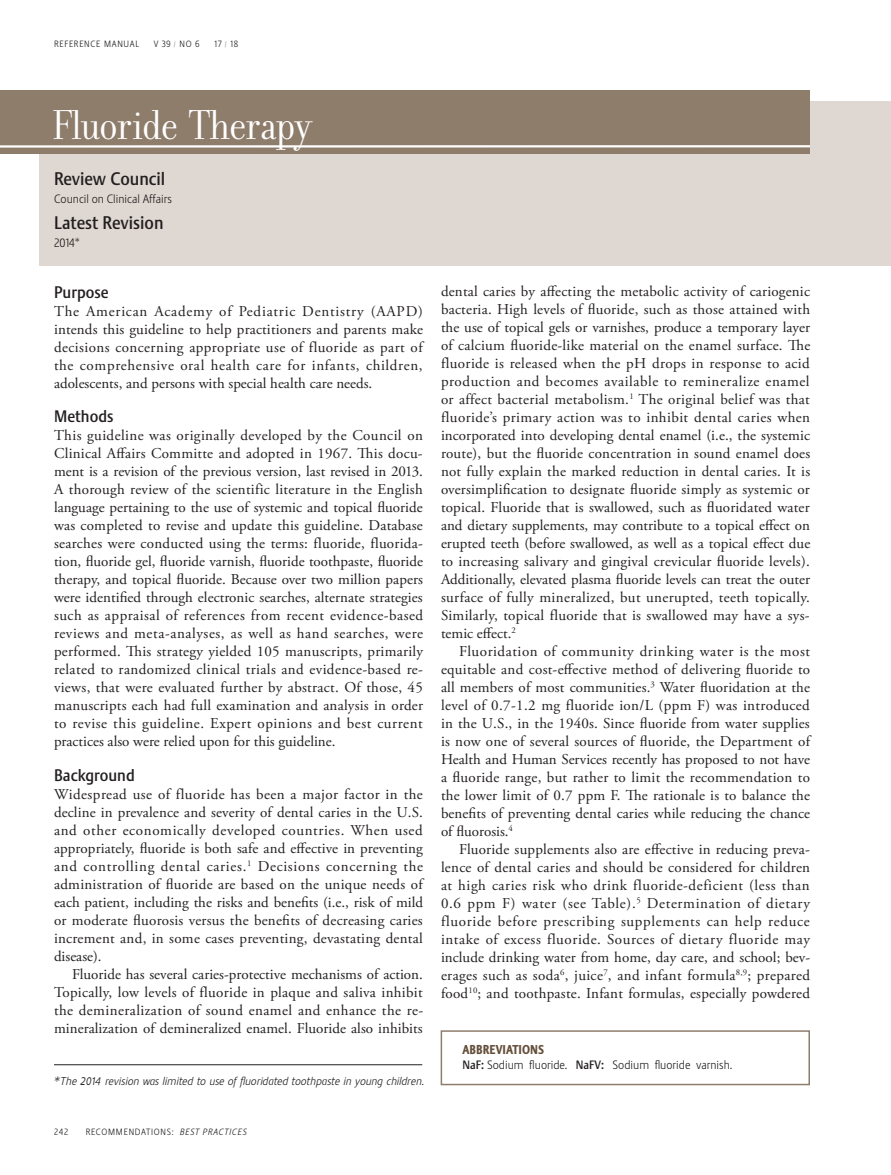
<style>
.page{position:relative;width:891px;height:1175px;background:#fff}
.page>*{position:absolute;margin:0;border:0;box-sizing:border-box;transform-origin:0 0}
.section_title{font:45px "Filosofia Grand";letter-spacing:-.02em;color:#fff}
.headline{font:500 18px "Stalemate LF";color:#231f20}
.sub_head{font:500 16.5px "Stalemate LF";color:#231f20}
.Body_Text_Indented{font:15px/18px "Adobe Garamond Pro";letter-spacing:.005em;color:#231f20;text-align:justify}
.Body_Text_FIRST{font:15px/18px "Adobe Garamond Pro";color:#231f20;text-align:justify}
.foot_notes{font:800 12.75px "Stalemate LF";color:#65503c;scale:.94 1}
.foot_notes-2{font:300 12px "Stalemate LF";color:#231f20}
.author{font:300 12px "Stalemate LF";color:#231f20}
.Body_Text_Indented-2{font:italic 300 11.25px "Stalemate";color:#231f20}
.t1{font:300 9px "Stalemate LF";letter-spacing:.08em;color:#231f20}
.s1{font-size:15px}
.s2{font-size:15.3px}
.s3{font-weight:500}
.s4{font-style:italic}
</style>
<div class="page">
<div style="left:40px;top:101px;width:851px;height:164px;background:#dfd8d2"></div>
<div style="left:0;top:90px;width:810px;height:64px;background:#8f7d6c"></div>
<hr style="left:0;top:145px;width:810px;height:3px;background:#fff">
<hr style="left:54px;top:1064px;width:368px;height:1px;background:#231f20">
<div style="left:441px;top:1030px;width:369px;height:55px;border:2px solid #8f7d6c"></div>
<p class="t1" style="left:54px;top:39px;width:87px">REFERENCE MANUAL</p>
<p class="t1" style="left:154px;top:39px;width:47px">V 39 <sup>/</sup> NO 6</p>
<p class="t1" style="left:214px;top:39px;width:25px">17 <sup>/</sup> 18</p>
<p class="section_title" style="left:52px;top:101px;width:261px">Fluoride Therapy</p>
<p class="headline" style="left:54px;top:168px;width:113px">Review Council</p>
<p class="author" style="left:54px;top:192px;width:120px">Council on Clinical Affairs</p>
<p class="headline" style="left:54px;top:212px;width:111px">Latest Revision</p>
<p class="author" style="left:54px;top:236px;width:28px">2014*</p>
<p class="sub_head" style="left:54px;top:282px;width:56px">Purpose</p>
<p class="Body_Text_FIRST" style="left:54px;top:302px;width:370px">The American Academy of Pediatric Dentistry (AAPD) intends this guideline to help practitioners and parents make decisions concerning appropriate use of fluoride as part of the comprehensive oral health care for infants, children, adolescents, and persons with special health care needs.</p>
<p class="sub_head" style="left:54px;top:406px;width:61px">Methods</p>
<p class="Body_Text_FIRST" style="left:54px;top:426px;width:371px">This guideline was originally developed by the Council on Clinical Affairs Committe and adopted in 1967. This docu&shy;ment is a revision of the previous version, last revised in 2013.<br>A thorough review of the scientific literature in the English language pertaining to the use of systemic and topical fluoride was completed to revise and update this guideline. Database searches were conducted using the terms: fluoride, fluorida&shy;tion, fluoride gel, fluoride varnish, fluoride toothpaste, fluoride therapy, and topical fluoride. Because over two million papers were identified through electronic searches, alternate strategies such as appraisal of references from recent evidence-based reviews and meta-analyses, as well as hand searches, were performed. This strategy yielded 105 manuscripts, primarily related to randomized clinical trials and evidence-based re&shy;views, that were evaluated further by abstract. Of those, 45 manuscripts each had full examination and analysis in order to revise this guideline. Expert opinions and best current practices also were relied upon for this guideline.</p>
<p class="sub_head" style="left:54px;top:765px;width:82px">Background</p>
<p class="Body_Text_FIRST" style="left:54px;top:786px;width:371px">Widespread use of fluoride has been a major factor in the decline in prevalence and severity of dental caries in the U.S. and other economically developed countries. When used appropriately, fluoride is both safe and effective in preventing and controlling dental caries.<sup>1</sup> Decisions concerning the administration of fluoride are based on the unique needs of each patient, including the risks and benefits (i.e., risk of mild or moderate fluorosis versus the benefits of decreasing caries increment and, in some cases preventing, devastating dental disease).</p>
<p class="Body_Text_Indented" style="left:54px;top:966px;width:371px;text-indent:18px">Fluoride has several caries-protective mechanisms of action.<br>Topically, low levels of fluoride in plaque and saliva inhibit the demineralization of sound enamel and enhance the re&shy;mineralization of demineralized enamel. Fluoride also inhibits</p>
<p class="Body_Text_Indented-2" style="left:54px;top:1074px;width:372px"><span class="s1">*</span>The <span class="s2">201</span>4 revision was limited to use of fluoridated toothpaste in young children.</p>
<p class="Body_Text_Indented" style="left:441px;top:282px;width:371px">dental caries by affecting the metabolic activity of cariogenic bacteria. High levels of fluoride, such as those attained with the use of topical gels or varnishes, produce a temporary layer of calcium fluoride-like material on the enamel surface. The fluoride is released when the pH drops in response to acid production and becomes available to remineralize enamel or affect bacterial metabolism.<sup>1</sup> The original belief was that fluoride’s primary action was to inhibit dental caries when incorporated into developing dental enamel (i.e., the systemic route), but the fluoride concentration in sound enamel does not fully explain the marked reduction in dental caries. It is oversimplification to designate fluoride simply as systemic or topical. Fluoride that is swallowed, such as fluoridated water and dietary supplements, may contribute to a topical effect on erupted teeth (before swallowed, as well as a topical effect due to increasing salivary and gingival crevicular fluoride levels).<br>Additionally, elevated plasma fluoride levels can treat the outer surface of fully mineralized, but unerupted, teeth topically.<br>Similarly, topical fluoride that is swallowed may have a sys&shy;temic effect.<sup>2</sup></p>
<p class="Body_Text_Indented" style="left:441px;top:642px;width:371px;text-indent:18px">Fluoridation of community drinking water is the most equitable and cost-effective method of delivering fluoride to all members of most communities.<sup>3</sup> Water fluoridation at the level of 0.7-1.2 mg fluoride ion/L (ppm F) was introduced in the U.S., in the 1940s. Since fluoride from water supplies is now one of several sources of fluoride, the Department of Health and Human Services recently has proposed to not have a fluoride range, but rather to limit the recommendation to the lower limit of 0.7 ppm F. The rationale is to balance the benefits of preventing dental caries while reducing the chance of fluorosis.<sup>4</sup></p>
<p class="Body_Text_Indented" style="left:441px;top:840px;width:371px;text-indent:18px">Fluoride supplements also are effective in reducing preva&shy;lence of dental caries and should be considered for children at high caries risk who drink fluoride-deficient (less than 0.6 ppm F) water (see Table).<sup>5</sup> Determination of dietary fluoride before prescribing supplements can help reduce intake of excess fluoride. Sources of dietary fluoride may include drinking water from home, day care, and school; bev&shy;erages such as soda<sup>6</sup>, juice<sup>7</sup>, and infant formula<sup>8,9</sup>; prepared food<sup>10</sup>; and toothpaste. Infant formulas, especially powdered</p>
<p class="foot_notes" style="left:462px;top:1041px;width:88px">ABBREVIATIONS</p>
<p class="foot_notes-2" style="left:462px;top:1058px;width:272px"><span class="s3">NaF:</span> Sodium fluoride. <span class="s3">NaFV:</span> Sodium fluoride varnish.</p>
<p class="t1" style="left:54px;top:1126px;width:16px">242</p>
<p class="t1" style="left:86px;top:1126px;width:163px">RECOMMENDATIONS: <span class="s4">BEST PRACTICES</span></p>
</div>
